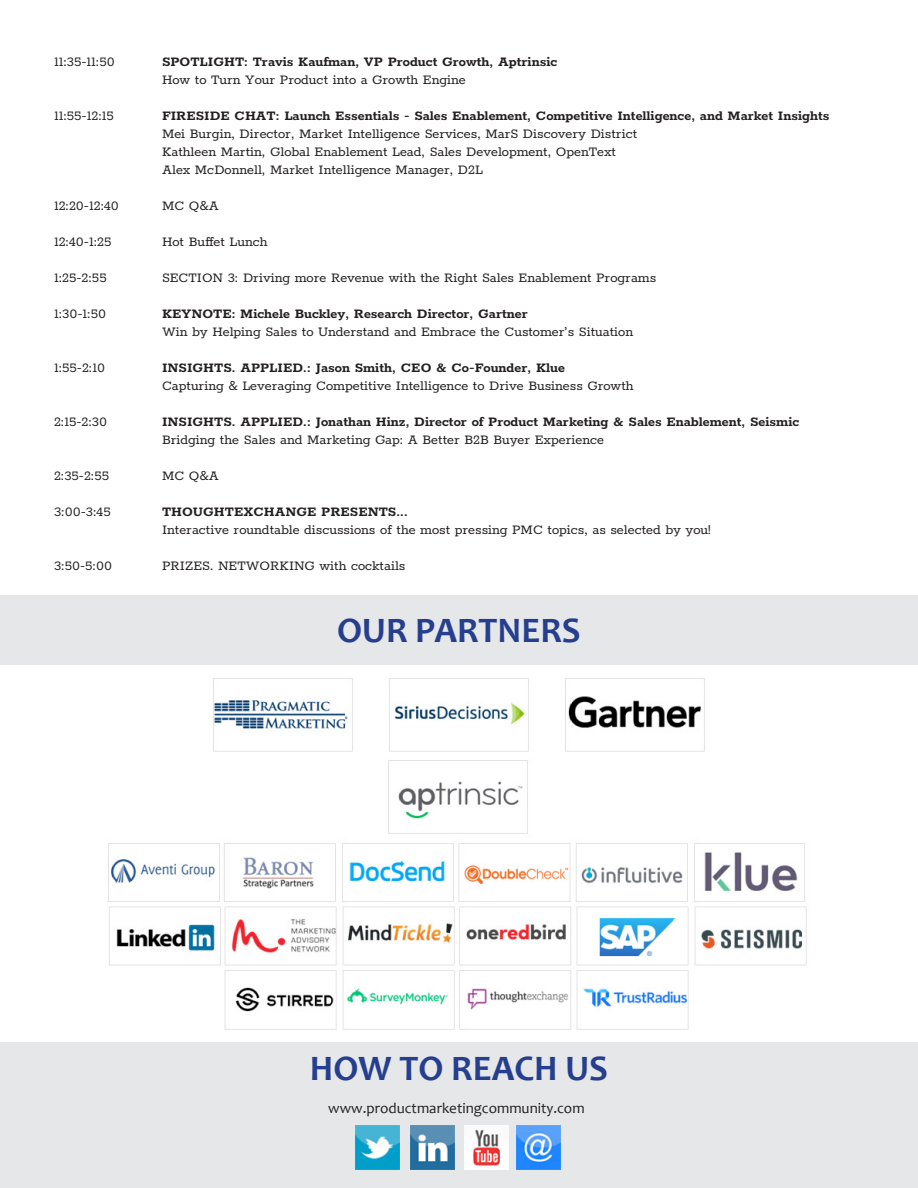
<style>
.page{position:relative;width:918px;height:1188px;background:#fff}
.page>*{position:absolute;margin:0;border:0;box-sizing:border-box;transform-origin:0 0}
.t1{font:700 36px "Candara";color:#253f8e}
.t2{font:15px "Rokkitt";color:#231f20}
.t3{font:700 15px "Rokkitt";color:#231f20}
.t4{font:15px "Candara";color:#231f20}
</style>
<div class="page">
<div style="left:0;top:1076px;width:918px;height:112px;background:#e6e7e9"></div>
<img style="left:517px;top:1125px;width:43px;height:44px">
<img style="left:411px;top:1125px;width:43px;height:44px">
<img style="left:355px;top:1125px;width:44px;height:44px">
<img style="left:464px;top:1125px;width:44px;height:44px">
<div style="left:0;top:1042px;width:918px;height:47px;background:#e6e7e9"></div>
<div style="left:0;top:595px;width:918px;height:70px;background:#e6e7e9"></div>
<img style="left:108px;top:678px;width:699px;height:352px">
<p class="t2" style="left:54px;top:52px;width:62px">11:35-11:50</p>
<p class="t3" style="left:162px;top:51px;width:397px">SPOTLIGHT: Travis Kaufman, VP Product Growth, Aptrinsic</p>
<p class="t2" style="left:162px;top:70px;width:305px">How to Turn Your Product into a Growth Engine</p>
<p class="t2" style="left:54px;top:106px;width:61px">11:55-12:15</p>
<p class="t3" style="left:162px;top:105px;width:669px">FIRESIDE CHAT: Launch Essentials - Sales Enablement, Competitive Intelligence, and Market Insights</p>
<p class="t2" style="left:162px;top:124px;width:477px">Mei Burgin, Director, Market Intelligence Services, MarS Discovery District</p>
<p class="t2" style="left:162px;top:142px;width:456px">Kathleen Martin, Global Enablement Lead, Sales Development, OpenText</p>
<p class="t2" style="left:162px;top:160px;width:322px">Alex McDonnell, Market Intelligence Manager, D2L</p>
<p class="t2" style="left:54px;top:196px;width:67px">12:20-12:40</p>
<p class="t2" style="left:162px;top:196px;width:58px">MC Q&amp;A</p>
<p class="t2" style="left:54px;top:232px;width:59px">12:40-1:25</p>
<p class="t2" style="left:162px;top:232px;width:107px">Hot Buffet Lunch</p>
<p class="t2" style="left:54px;top:268px;width:54px">1:25-2:55</p>
<p class="t2" style="left:162px;top:268px;width:496px">SECTION 3: Driving more Revenue with the Right Sales Enablement Programs</p>
<p class="t2" style="left:54px;top:304px;width:54px">1:30-1:50</p>
<p class="t3" style="left:162px;top:303px;width:367px">KEYNOTE: Michele Buckley, Research Director, Gartner</p>
<p class="t2" style="left:162px;top:322px;width:473px">Win by Helping Sales to Understand and Embrace the Customer’s Situation</p>
<p class="t2" style="left:54px;top:358px;width:53px">1:55-2:10</p>
<p class="t3" style="left:162px;top:357px;width:404px">INSIGHTS. APPLIED.: Jason Smith, CEO &amp; Co-Founder, Klue</p>
<p class="t2" style="left:162px;top:376px;width:473px">Capturing &amp; Leveraging Competitive Intelligence to Drive Business Growth</p>
<p class="t2" style="left:54px;top:412px;width:55px">2:15-2:30</p>
<p class="t3" style="left:162px;top:411px;width:639px">INSIGHTS. APPLIED.: Jonathan Hinz, Director of Product Marketing &amp; Sales Enablement, Seismic</p>
<p class="t2" style="left:162px;top:430px;width:444px">Bridging the Sales and Marketing Gap: A Better B2B Buyer Experience</p>
<p class="t2" style="left:54px;top:466px;width:57px">2:35-2:55</p>
<p class="t2" style="left:162px;top:466px;width:58px">MC Q&amp;A</p>
<p class="t2" style="left:54px;top:502px;width:58px">3:00-3:45</p>
<p class="t3" style="left:162px;top:501px;width:248px">THOUGHTEXCHANGE PRESENTS...</p>
<p class="t2" style="left:162px;top:520px;width:550px">Interactive roundtable discussions of the most pressing PMC topics, as selected by you!</p>
<p class="t2" style="left:54px;top:556px;width:60px">3:50-5:00</p>
<p class="t2" style="left:162px;top:556px;width:245px">PRIZES. NETWORKING with cocktails</p>
<p class="t1" style="left:337px;top:608px;width:245px">OUR PARTNERS</p>
<p class="t1" style="left:310px;top:1046px;width:300px">HOW TO REACH US</p>
<p class="t4" style="left:328px;top:1099px;width:258px">www.productmarketingcommunity.com</p>
</div>
